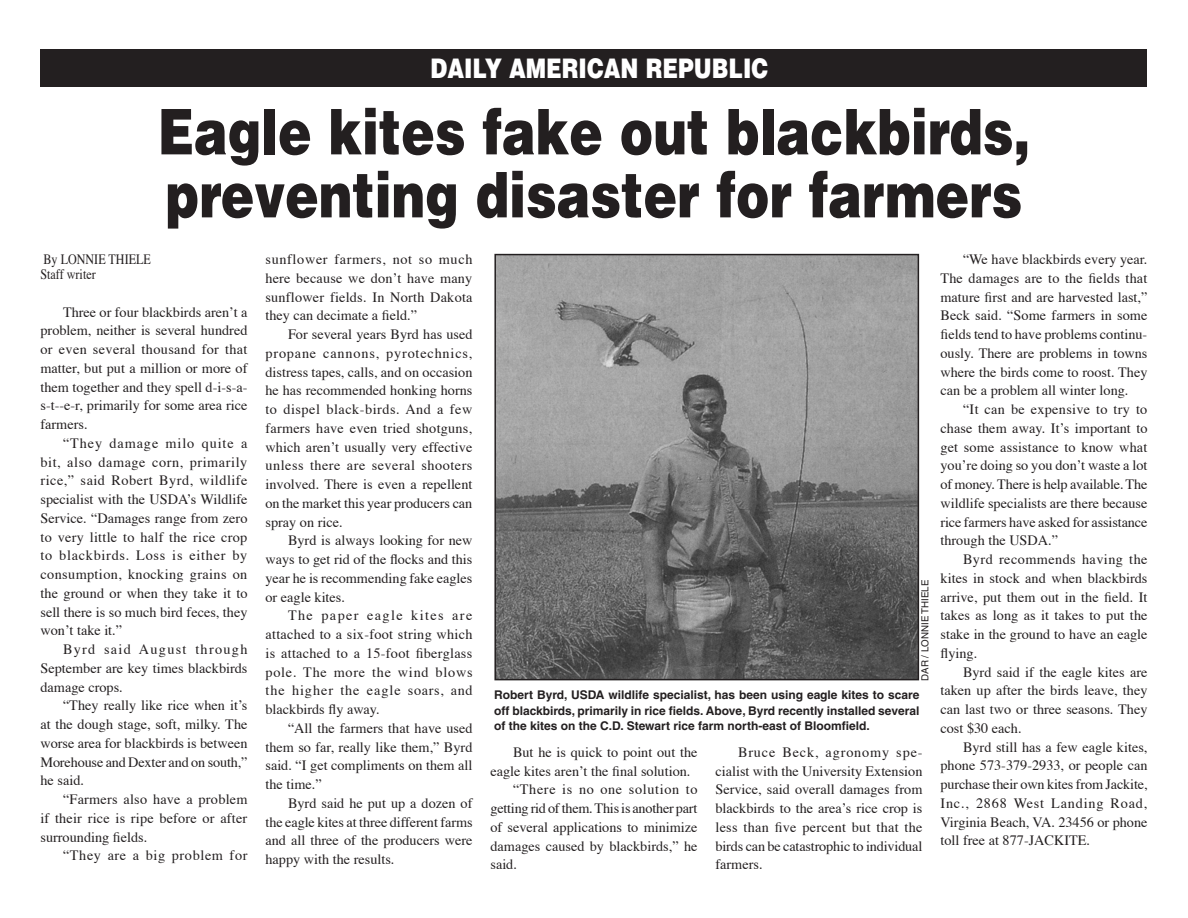
<style>
.page{position:relative;width:1188px;height:918px;background:#fff}
.page>*{position:absolute;margin:0;border:0;box-sizing:border-box;transform-origin:0 0}
.t1{font:900 63px/63px "Helvetica";color:#231f20;scale:.8 1}
.t2{font:900 27px "Helvetica";color:#fff;scale:.8 1}
.t3{font:14.25px/18.8px "Times";color:#231f20;text-align:justify}
.t4{font:14.25px "Times";letter-spacing:.045em;color:#231f20}
.t5{font:14.25px/15px "Times";color:#231f20;scale:.85 1}
.t6{font:700 12px/15.8px "Helvetica";color:#231f20;text-align:justify}
.t7{font:9.75px "Helvetica";color:#231f20}
</style>
<div class="page">
<div style="left:40px;top:49px;width:1108px;height:37px;background:#231f20"></div>
<img style="left:497px;top:257px;width:419px;height:420px">
<div style="left:494px;top:254px;width:425px;height:426px;border:2px solid #231f20"></div>
<h2 class="t2" style="left:431px;top:51px;width:424px">DAILY AMERICAN REPUBLIC</h2>
<h1 class="t1" style="left:158px;top:99px;width:1092px">Eagle kites fake out blackbirds, preventing disaster for farmers</h1>
<p class="t5" style="left:40px;top:251px;width:131px">By LONNIE THIELE<br>Staff writer</p>
<p class="t3" style="left:40px;top:301px;width:209px;text-indent:23px">Three or four blackbirds aren’t a problem, neither is several hundred or even several thousand for that matter, but put a million or more of them together and they spell d-i-s-a&shy;s-t--e-r, primarily for some area rice farmers.</p>
<p class="t3" style="left:40px;top:432px;width:209px;text-indent:23px">“They damage milo quite a bit, also damage corn, primarily rice,” said Robert Byrd, wildlife specialist with the USDA’s Wildlife Service. “Damages range from zero to very little to half the rice crop to blackbirds. Loss is either by consumption, knocking grains on the ground or when they take it to sell there is so much bird feces, they won’t take it.”</p>
<p class="t3" style="left:40px;top:639px;width:209px;text-indent:23px">Byrd said August through September are key times blackbirds damage crops.</p>
<p class="t3" style="left:40px;top:695px;width:209px;text-indent:23px">“They really like rice when it’s at the dough stage, soft, milky. The worse area for blackbirds is between Morehouse and Dexter and on south,” he said.</p>
<p class="t3" style="left:40px;top:789px;width:209px;text-indent:23px">“Farmers also have a problem if their rice is ripe before or after surrounding fields.</p>
<p class="t4" style="left:63px;top:842px;width:186px">“They are a big problem for</p>
<p class="t3" style="left:266px;top:249px;width:209px">sunflower farmers, not so much here because we don’t have many sunflower fields. In North Dakota they can decimate a field.”</p>
<p class="t3" style="left:266px;top:324px;width:209px;text-indent:23px">For several years Byrd has used propane cannons, pyrotechnics, distress tapes, calls, and on occasion he has recommended honking horns to dispel black-birds. And a few farmers have even tried shotguns, which aren’t usually very effective unless there are several shooters involved. There is even a repellent on the market this year producers can spray on rice.</p>
<p class="t3" style="left:266px;top:530px;width:208px;text-indent:23px">Byrd is always looking for new ways to get rid of the flocks and this year he is recommending fake eagles or eagle kites.</p>
<p class="t3" style="left:266px;top:605px;width:209px;text-indent:23px">The paper eagle kites are attached to a six-foot string which is attached to a 15-foot fiberglass pole. The more the wind blows the higher the eagle soars, and blackbirds fly away.</p>
<p class="t3" style="left:266px;top:717px;width:209px;text-indent:23px">“All the farmers that have used them so far, really like them,” Byrd said. “I get compliments on them all the time.”</p>
<p class="t3" style="left:266px;top:792px;width:209px;text-indent:23px">Byrd said he put up a dozen of the eagle kites at three different farms and all three of the producers were happy with the results.</p>
<p class="t7" style="left:919px;top:681px;width:102px;rotate:-90deg">DAR / LONNIE THIELE</p>
<p class="t6" style="left:494px;top:687px;width:427px">Robert Byrd, USDA wildlife specialist, has been using eagle kites to scare off blackbirds, primarily in rice fields. Above, Byrd recently installed several of the kites on the C.D. Stewart rice farm north-east of Bloomfield.</p>
<p class="t3" style="left:513px;top:741px;width:186px">But he is quick to point out the</p>
<p class="t3" style="left:490px;top:760px;width:201px">eagle kites aren’t the final solution.</p>
<p class="t4" style="left:513px;top:776px;width:186px">“There is no one solution to</p>
<p class="t3" style="left:490px;top:798px;width:208px">getting rid of them. This is another part</p>
<p class="t3" style="left:490px;top:816px;width:209px">of several applications to minimize</p>
<p class="t3" style="left:490px;top:835px;width:208px">damages caused by blackbirds,” he</p>
<p class="t3" style="left:490px;top:854px;width:28px">said.</p>
<p class="t3" style="left:715px;top:741px;width:209px;text-indent:23px">Bruce Beck, agronomy spe&shy;cialist with the University Extension Service, said overall damages from blackbirds to the area’s rice crop is less than five percent but that the birds can be catastrophic to individual farmers.</p>
<p class="t3" style="left:940px;top:249px;width:209px;text-indent:22px">“We have blackbirds every year.<br>The damages are to the fields that mature first and are harvested last,” Beck said. “Some farmers in some fields tend to have problems continu&shy;ously. There are problems in towns where the birds come to roost. They can be a problem all winter long.</p>
<p class="t3" style="left:940px;top:399px;width:209px;text-indent:22px">“It can be expensive to try to chase them away. It’s important to get some assistance to know what you’re doing so you don’t waste a lot of money. There is help available. The wildlife specialists are there because rice farmers have asked for assistance through the USDA.”</p>
<p class="t3" style="left:940px;top:549px;width:209px;text-indent:22px">Byrd recommends having the kites in stock and when blackbirds arrive, put them out in the field. It takes as long as it takes to put the stake in the ground to have an eagle flying.</p>
<p class="t3" style="left:940px;top:661px;width:209px;text-indent:22px">Byrd said if the eagle kites are taken up after the birds leave, they can last two or three seasons. They cost $30 each.</p>
<p class="t3" style="left:940px;top:736px;width:209px;text-indent:22px">Byrd still has a few eagle kites, phone 573-379-2933, or people can purchase their own kites from Jackite, Inc., 2868 West Landing Road, Virginia Beach, VA. 23456 or phone toll free at 877-JACKITE.</p>
</div>
